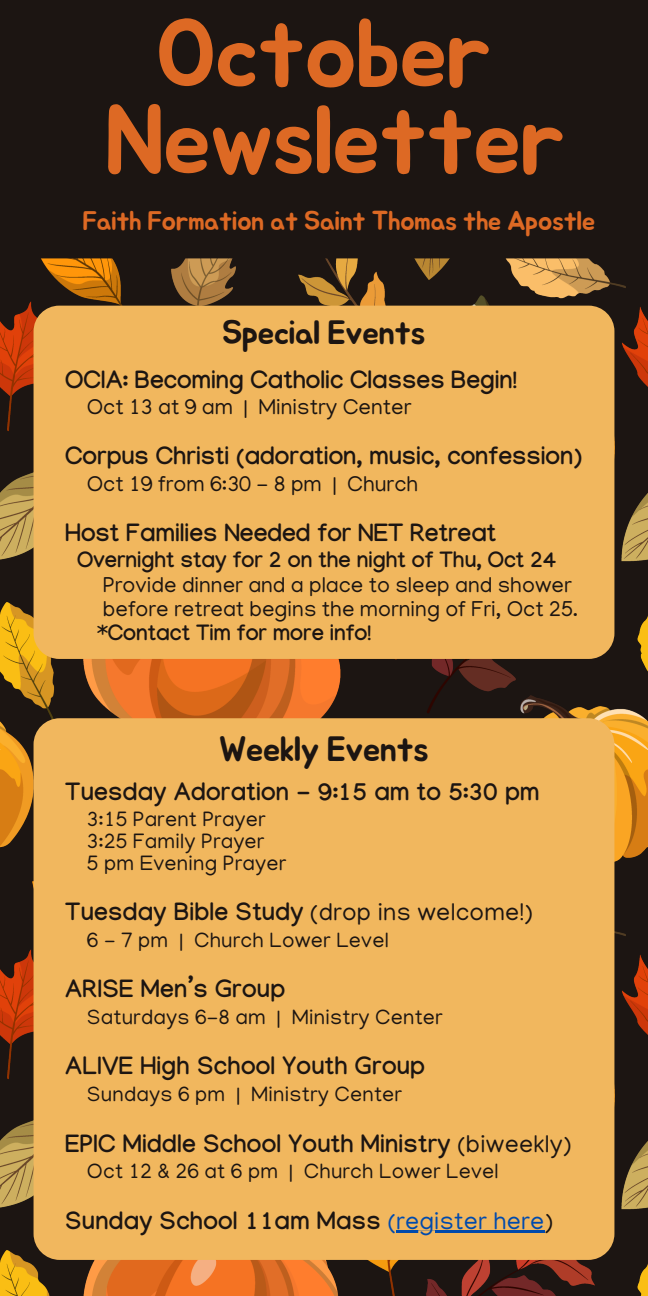
<style>
.page{position:relative;width:648px;height:1296px;background:#fff}
.page>*{position:absolute;margin:0;border:0;box-sizing:border-box;transform-origin:0 0}
.t1{font:96.85px/86.9px "Jua";letter-spacing:-.025em;color:#dd6924;text-align:center}
.t2{font:35.1px "Jua";letter-spacing:-.025em;color:#1c1512}
.t3{font:33.7px "Jua";letter-spacing:-.025em;color:#1c1512}
.t4{font:26.85px "Jua";letter-spacing:-.025em;color:#dd6924}
.t5{font:700 24.9px "Manjari";letter-spacing:.01em;color:#1c1512}
.t6{font:700 24.85px "Manjari";letter-spacing:.01em;color:#1c1512}
.t7{font:22.1px/24.2px "Manjari";color:#1c1512}
.t8{font:21.35px/22.1px "Manjari";letter-spacing:.01em;color:#1c1512}
.s1{font-weight:700}
.s2{font-weight:400}
.s3{font-weight:400;color:#004aad}
</style>
<div class="page">
<img style="left:0;top:258px;width:648px;height:1038px">
<div style="left:34px;top:306px;width:580px;height:353px;background:#f1b75e;border-radius:26px"></div>
<div style="left:34px;top:718px;width:580px;height:542px;background:#f1b75e;border-radius:26px"></div>
<hr style="left:396px;top:1230px;width:149px;height:3px;background:#004aad">
<div style="left:0;top:0;width:648px;height:258px;background:#1c1512"></div>
<h1 class="t1" style="left:104px;top:14px;width:464px">October<br>Newsletter</h1>
<p class="t4" style="left:82px;top:208px;width:514px">Faith Formation at Saint Thomas the Apostle</p>
<h2 class="t3" style="left:222px;top:317px;width:205px">Special Events</h2>
<h2 class="t5" style="left:65px;top:370px;width:453px">OCIA: Becoming Catholic Classes Begin!</h2>
<h2 class="t7" style="left:87px;top:398px;width:326px">Oct 13 at 9 am | Ministry Center</h2>
<p class="t5" style="left:65px;top:446px;width:519px">Corpus Christi (adoration, music, confession)</p>
<p class="t7" style="left:87px;top:474px;width:333px">Oct 19 from 6:30 - 8 pm | Church</p>
<h2 class="t5" style="left:65px;top:523px;width:432px">Host Families Needed for NET Retreat</h2>
<h2 class="t7" style="left:98px;top:551px;width:482px;text-indent:-20px"><span class="s1">Overnight stay for 2 on the night of Thu, Oct 24<br></span>Provide dinner and a place to sleep and shower before retreat begins the morning of Fri, Oct 25. *<span class="s1">Contact Tim for more info!</span></h2>
<h2 class="t2" style="left:219px;top:733px;width:212px">Weekly Events</h2>
<h3 class="t5" style="left:65px;top:782px;width:476px">Tuesday Adoration - 9:15 am to 5:30 pm</h3>
<h3 class="t8" style="left:87px;top:811px;width:201px">3:15 Parent Prayer<br>3:25 Family Prayer<br>5 pm Evening Prayer</h3>
<h1 class="t5" style="left:65px;top:902px;width:469px">Tuesday Bible Study <span class="s2">(drop ins welcome!)</span></h1>
<h1 class="t8" style="left:87px;top:932px;width:303px">6 - 7 pm | Church Lower Level</h1>
<h2 class="t5" style="left:65px;top:979px;width:221px">ARISE Men’s Group</h2>
<h2 class="t8" style="left:87px;top:1009px;width:357px">Saturdays 6-8 am | Ministry Center</h2>
<h3 class="t5" style="left:65px;top:1056px;width:361px">ALIVE High School Youth Group</h3>
<h3 class="t8" style="left:87px;top:1086px;width:317px">Sundays 6 pm | Ministry Center</h3>
<h3 class="t5" style="left:65px;top:1134px;width:508px">EPIC Middle School Youth Ministry <span class="s2">(biweekly)</span></h3>
<h3 class="t8" style="left:87px;top:1163px;width:413px">Oct 12 &amp; 26 at 6 pm | Church Lower Level</h3>
<h2 class="t6" style="left:65px;top:1211px;width:490px">Sunday School 11am Mass <span class="s3">(register here</span><span class="s2">)</span></h2>
</div>
